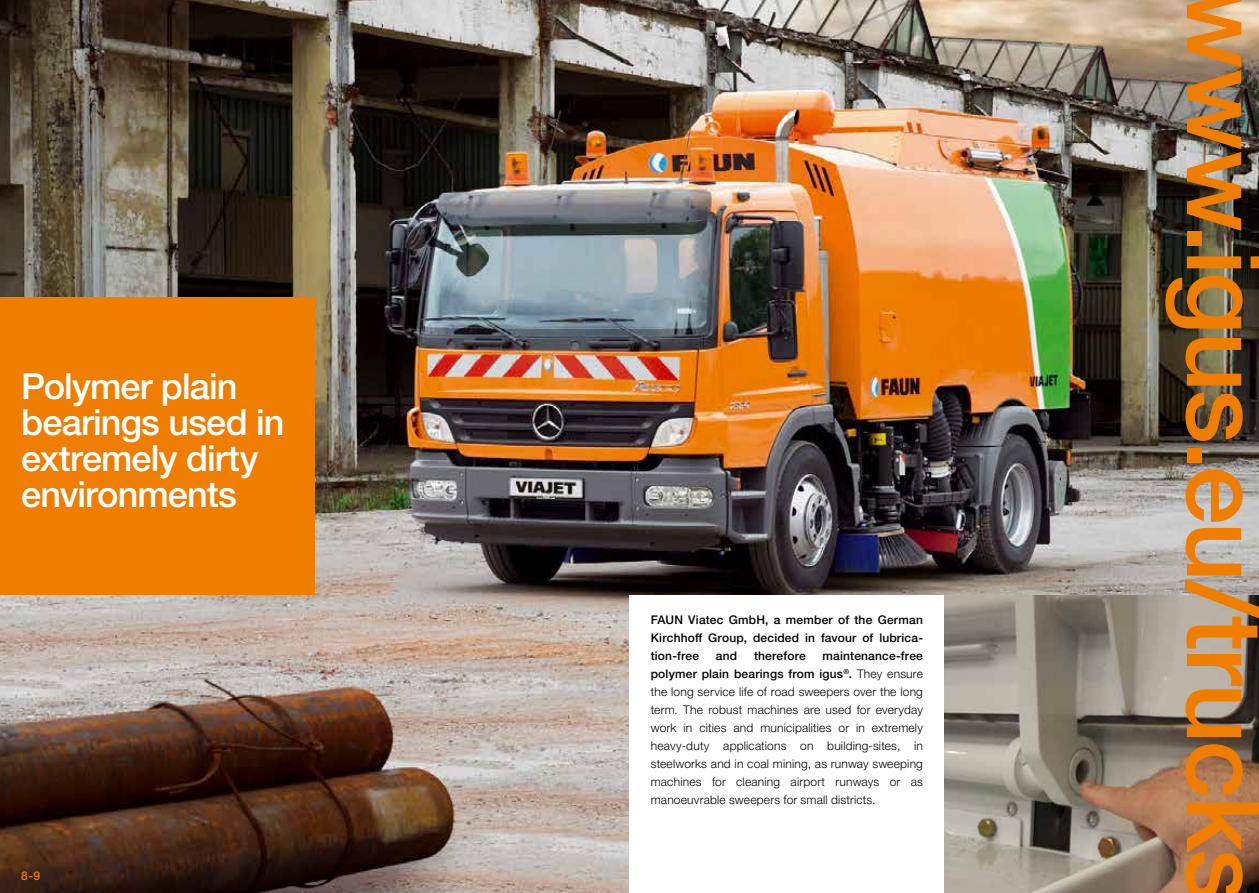
<style>
.page{position:relative;width:1259px;height:893px;background:#fff}
.page>*{position:absolute;margin:0;border:0;box-sizing:border-box;transform-origin:0 0}
.t1{font:500 105px "Helvetica Neue LTW1 G";letter-spacing:-.025em;color:#ef7d00}
.t2{font:500 36px/36px "Helvetica Neue LTW1 G";letter-spacing:-.025em;color:#fff}
.t3{font:300 12px/18px "Helvetica Neue LTW1 G";letter-spacing:.015em;color:#000;text-align:justify}
.t4{font:500 12px/18px "Helvetica Neue LTW1 G";letter-spacing:.015em;color:#000;text-align:justify}
.t5{font:500 12px "Helvetica Neue LTW1 G";color:#ef7d00}
.s1{font-weight:500}
</style>
<div class="page">
<img style="left:0;top:0;width:1259px;height:893px">
<div style="left:0;top:298px;width:315px;height:297px;background:#ef7d00"></div>
<div style="left:629px;top:595px;width:315px;height:298px;background:#fff"></div>
<img style="left:944px;top:595px;width:315px;height:298px">
<h2 class="t2" style="left:21px;top:368px;width:265px">Polymer plain bearings used in extremely dirty environments</h2>
<p class="t5" style="left:21px;top:869px;width:20px">8-9</p>
<p class="t4" style="left:651px;top:611px;width:274px">FAUN Viatec GmbH, a member of the German Kirchhoff Group, decided in favour of lubrica&shy;tion-free</p>
<p class="t3" style="left:651px;top:647px;width:274px;text-indent:172px"><span class="s1">maintenance-free polymer plain bearings from igus</span><sup>®</sup><span class="s1">.</span> They ensure the long service life of road sweepers over the long term. The robust machines are used for everyday work in cities and municipalities or in extremely heavy-duty applications on building-sites, in steelworks and in coal mining, as runway sweeping machines for cleaning airport runways or as manoeuvrable sweepers for small districts.</p>
<p class="t4" style="left:716px;top:647px;width:23px">and</p>
<p class="t4" style="left:754px;top:647px;width:53px">therefore</p>
<h1 class="t1" style="left:1287px;top:-13px;width:917px;rotate:90deg">www.igus.eu/trucks</h1>
</div>
